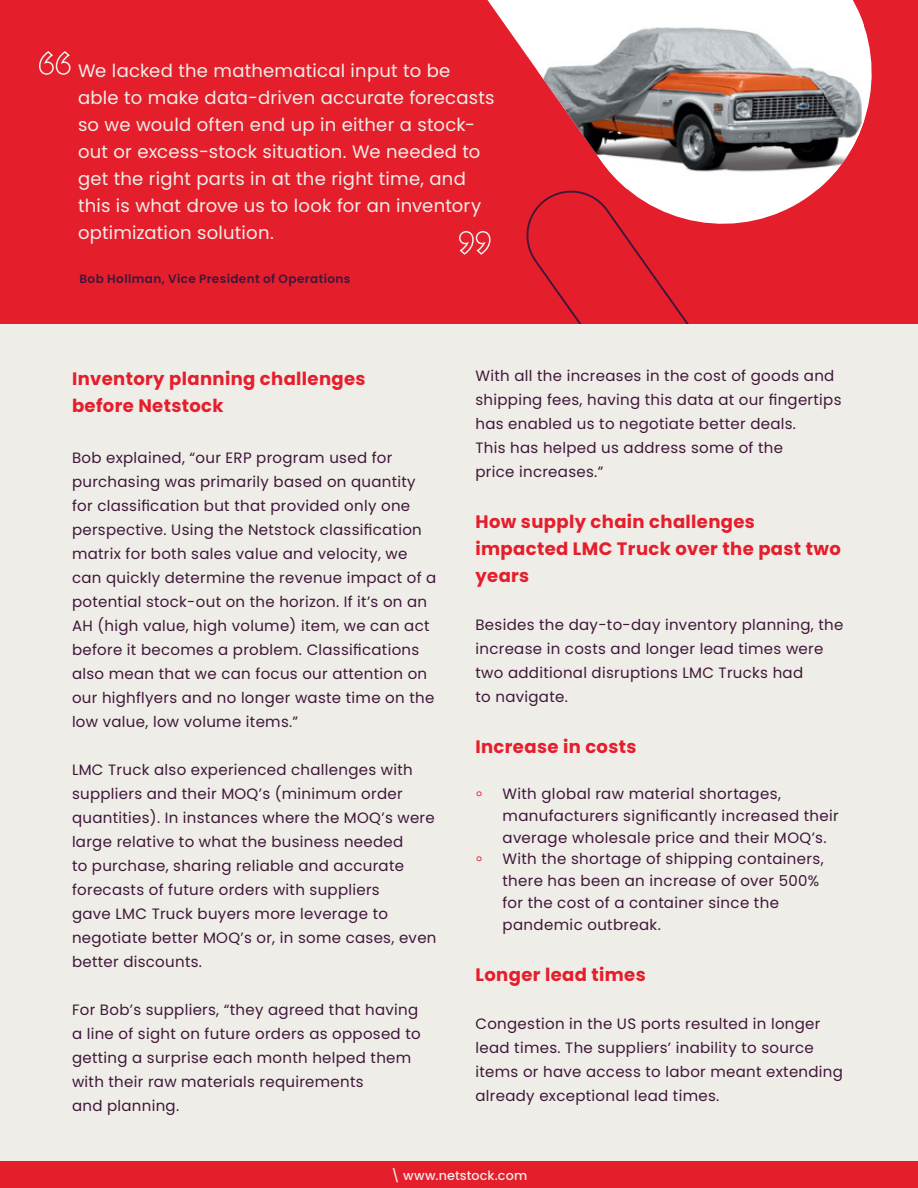
<style>
.page{position:relative;width:918px;height:1188px;background:#efede8}
.page>*{position:absolute;margin:0;border:0;box-sizing:border-box;transform-origin:0 0}
.t1{font:18px/27px "Poppins";letter-spacing:.015em;color:#efede8}
.t2{font:700 18px/27px "Poppins";letter-spacing:.02em;color:#e51e2c}
.t3{font:15px/24px "Poppins";letter-spacing:.02em;color:#3f1739}
.t4{font:15px "Poppins";color:#e51e2c}
.t5{font:500 12.75px "Gordita";letter-spacing:.015em;color:#efede8}
.t6{font:500 12.75px "Poppins";letter-spacing:.01em;color:#efede8}
.t7{font:600 12px "Poppins";letter-spacing:.035em;color:#3f1739}
</style>
<div class="page">
<div style="left:0;top:0;width:918px;height:324px;background:#e51e2c"></div>
<svg style="left:527px;top:244px;width:162px;height:80px"></svg>
<svg style="left:487px;top:0;width:385px;height:244px"></svg>
<img style="left:538px;top:10px;width:326px;height:179px">
<svg style="left:39px;top:51px;width:32px;height:24px"></svg>
<svg style="left:459px;top:230px;width:32px;height:25px"></svg>
<div style="left:0;top:1161px;width:918px;height:27px;background:#e51e2c"></div>
<p class="t1" style="left:78px;top:58px;width:418px">We lacked the mathematical input to be able to make data-driven accurate forecasts so we would often end up in either a stock&shy;out or excess-stock situation. We needed to get the right parts in at the right time, and this is what drove us to look for an inventory optimization solution.</p>
<p class="t7" style="left:80px;top:271px;width:272px">Bob Hollman, Vice President of Operations</p>
<p class="t2" style="left:72px;top:365px;width:295px">Inventory planning challenges before Netstock</p>
<p class="t3" style="left:72px;top:445px;width:366px">Bob explained, “our ERP program used for purchasing was primarily based on quantity for classification but that provided only one perspective. Using the Netstock classification matrix for both sales value and velocity, we can quickly determine the revenue impact of a potential stock-out on the horizon. If it’s on an AH (high value, high volume) item, we can act before it becomes a problem. Classifications also mean that we can focus our attention on our highflyers and no longer waste time on the low value, low volume items.”</p>
<p class="t3" style="left:72px;top:757px;width:366px">LMC Truck also experienced challenges with suppliers and their MOQ’s (minimum order quantities). In instances where the MOQ’s were large relative to what the business needed<br>to purchase, sharing reliable and accurate forecasts of future orders with suppliers<br>gave LMC Truck buyers more leverage to negotiate better MOQ’s or, in some cases, even better discounts.</p>
<p class="t3" style="left:72px;top:997px;width:350px">For Bob’s suppliers, “they agreed that having a line of sight on future orders as opposed to getting a surprise each month helped them with their raw materials requirements<br>and planning.</p>
<p class="t3" style="left:476px;top:364px;width:368px">With all the increases in the cost of goods and shipping fees, having this data at our fingertips has enabled us to negotiate better deals.<br>This has helped us address some of the<br>price increases.”</p>
<p class="t2" style="left:476px;top:509px;width:367px">How supply chain challenges impacted LMC Truck over the past two years</p>
<p class="t3" style="left:476px;top:613px;width:369px">Besides the day-to-day inventory planning, the increase in costs and longer lead times were two additional disruptions LMC Trucks had<br>to navigate.</p>
<p class="t2" style="left:476px;top:734px;width:163px">Increase in costs</p>
<p class="t4" style="left:476px;top:785px;width:9px">॰</p>
<p class="t3" style="left:502px;top:783px;width:338px;line-height:21.8px">With global raw material shortages, manufacturers significantly increased their average wholesale price and their MOQ’s.</p>
<p class="t4" style="left:476px;top:850px;width:9px">॰</p>
<p class="t3" style="left:502px;top:848px;width:323px;line-height:21.8px">With the shortage of shipping containers, there has been an increase of over 500% for the cost of a container since the pandemic outbreak.</p>
<p class="t2" style="left:476px;top:961px;width:172px">Longer lead times</p>
<p class="t3" style="left:476px;top:1011px;width:369px">Congestion in the US ports resulted in longer lead times. The suppliers’ inability to source items or have access to labor meant extending already exceptional lead times.</p>
<p class="t6" style="left:391px;top:1168px;width:138px">\ www.netstock.com</p>
<p class="t5" style="left:327px;top:1165px;width:265px">\ www.netstock.co \ info@Netstock.co</p>
<p class="t5" style="left:512px;top:1165px;width:10px">n</p>
</div>
